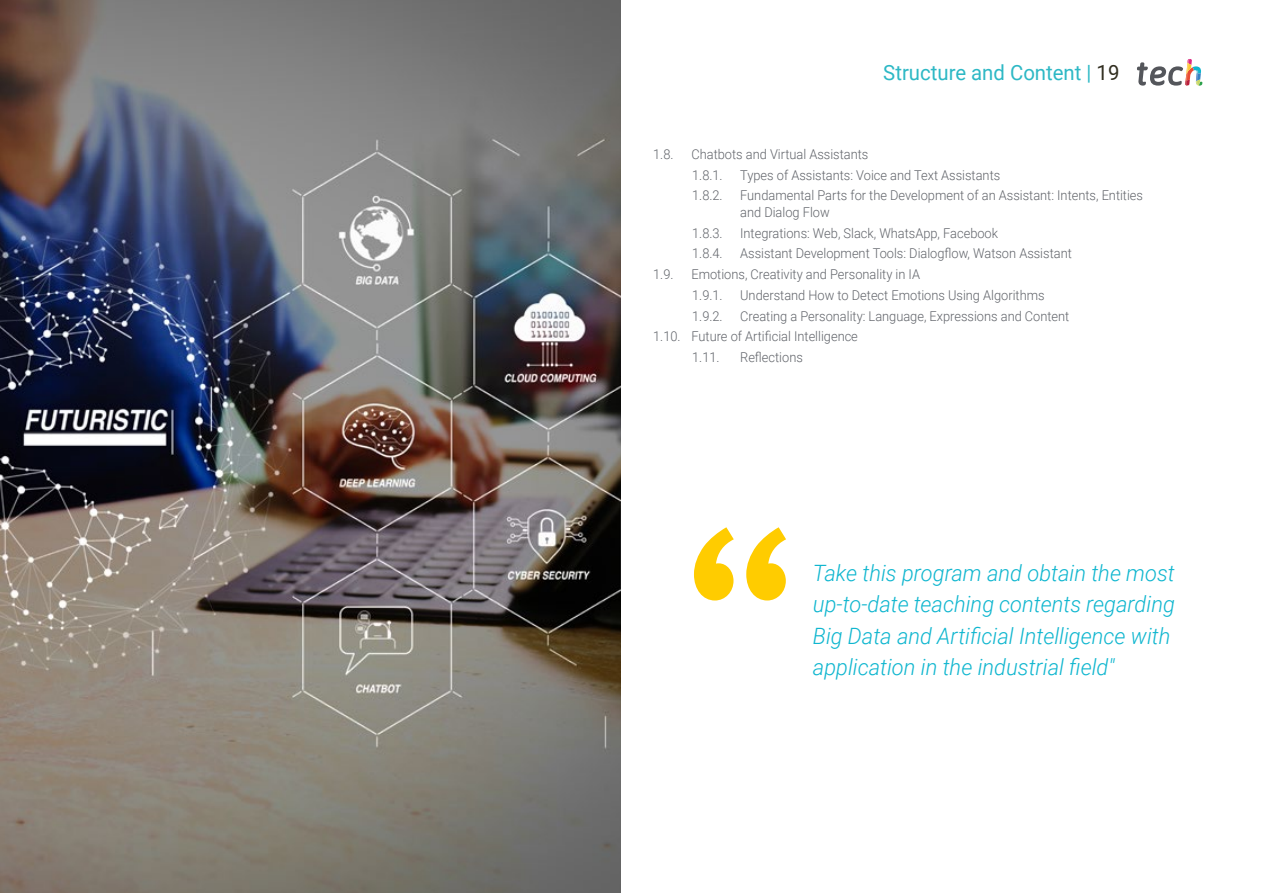
<style>
.page{position:relative;width:1263px;height:893px;background:#fff}
.page>*{position:absolute;margin:0;border:0;box-sizing:border-box;transform-origin:0 0}
.t1{font:italic 300 22.5px/31.5px "Roboto";color:#0fb6cf}
.t2{font:21px "Roboto";color:#2db8c5}
.t3{font:300 13.5px/20.7px "Roboto";color:#61646a;scale:.95 1}
.s1{color:#312e20}
</style>
<div class="page">
<svg style="left:1137px;top:59px;width:65px;height:27px"></svg>
<img style="left:0;top:0;width:621px;height:893px">
<svg style="left:694px;top:527px;width:92px;height:73px"></svg>
<h2 class="t2" style="left:883px;top:57px;width:238px">Structure and Content | <span class="s1">19</span></h2>
<p class="t3" style="left:653px;top:143px;width:23px">1.8.</p>
<p class="t3" style="left:691px;top:143px;width:188px">Chatbots and Virtual Assistants<br>1.8.1.</p>
<p class="t3" style="left:740px;top:164px;width:275px">Types of Assistants: Voice and Text Assistants</p>
<p class="t3" style="left:692px;top:185px;width:34px">1.8.2.</p>
<p class="t3" style="left:740px;top:187px;width:426px;line-height:16.5px">Fundamental Parts for the Development of an Assistant: Intents, Entities and Dialog Flow</p>
<p class="t3" style="left:692px;top:222px;width:34px">1.8.3.</p>
<p class="t3" style="left:740px;top:222px;width:273px">Integrations: Web, Slack, WhatsApp, Facebook</p>
<p class="t3" style="left:692px;top:243px;width:34px">1.8.4.</p>
<p class="t3" style="left:740px;top:243px;width:351px">Assistant Development Tools: Dialogflow, Watson Assistant</p>
<p class="t3" style="left:653px;top:264px;width:23px">1.9.</p>
<p class="t3" style="left:691px;top:264px;width:242px">Emotions, Creativity and Personality in IA<br>1.9.1.</p>
<p class="t3" style="left:740px;top:284px;width:322px">Understand How to Detect Emotions Using Algorithms</p>
<p class="t3" style="left:692px;top:305px;width:34px">1.9.2.</p>
<p class="t3" style="left:740px;top:305px;width:348px">Creating a Personality: Language, Expressions and Content</p>
<p class="t3" style="left:653px;top:326px;width:217px">1.10. Future of Artificial Intelligence</p>
<p class="t3" style="left:692px;top:347px;width:30px">1.11.</p>
<p class="t3" style="left:740px;top:347px;width:67px">Reflections</p>
<h1 class="t1" style="left:813px;top:556px;width:363px">Take this program and obtain the most up-to-date teaching contents regarding Big Data and Artificial Intelligence with application in the industrial field"</h1>
</div>
